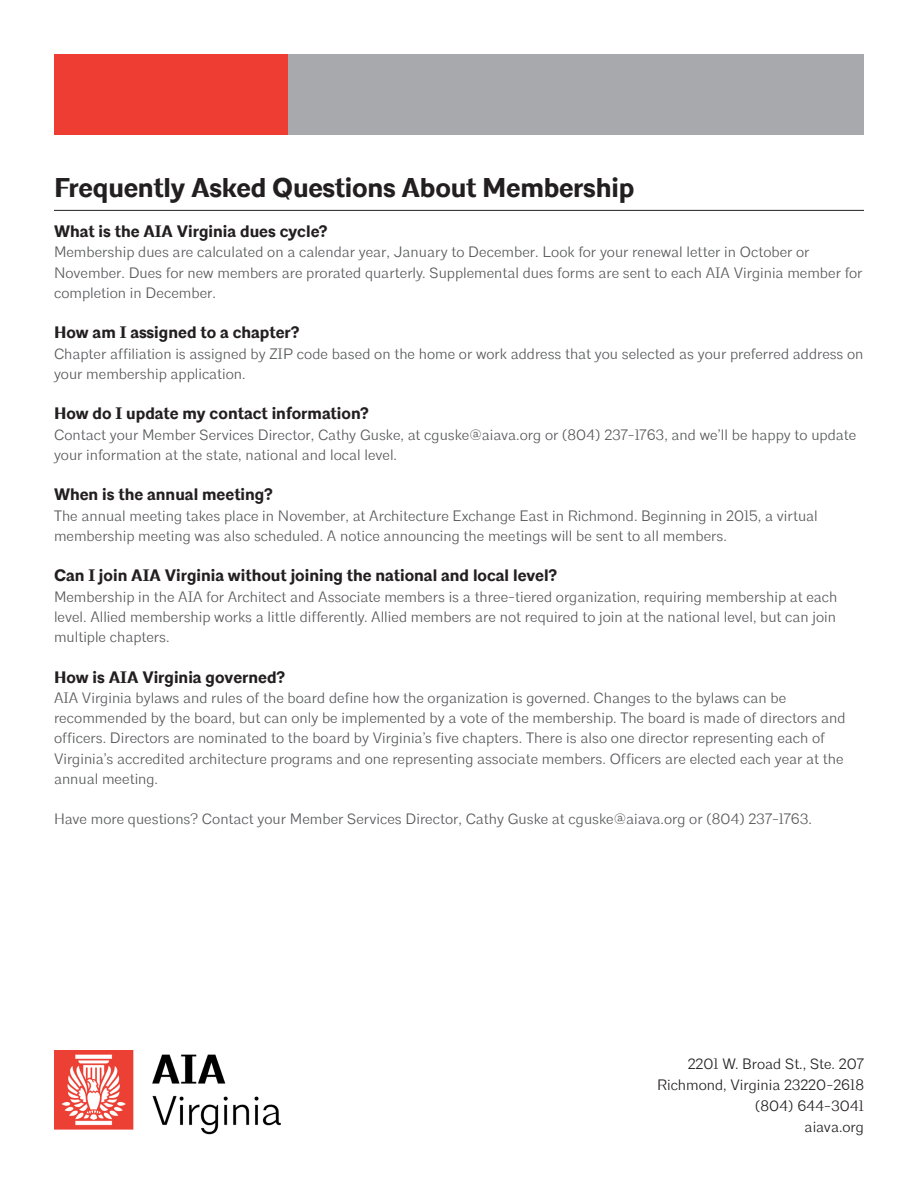
<style>
.page{position:relative;width:918px;height:1188px;background:#fff}
.page>*{position:absolute;margin:0;border:0;box-sizing:border-box;transform-origin:0 0}
.t1{font:700 27px "Architype";letter-spacing:-.01em;color:#231f20}
.t2{font:700 16.5px "Architype";color:#231f20}
.t3{font:300 15px/20.2px "Architype";color:#57585a}
.t4{font:300 15px/21px "Architype";color:#231f20;text-align:right}
</style>
<div class="page">
<hr style="left:54px;top:210px;width:810px;height:1px;background:#231f20">
<div style="left:288px;top:54px;width:576px;height:81px;background:#a8a9ad"></div>
<div style="left:54px;top:54px;width:234px;height:81px;background:#ee3e34"></div>
<img style="left:54px;top:1050px;width:227px;height:85px">
<p class="t1" style="left:54px;top:171px;width:582px">Frequently Asked Questions About Membership</p>
<p class="t2" style="left:54px;top:221px;width:275px">What is the AIA Virginia dues cycle?</p>
<p class="t3" style="left:54px;top:242px;width:810px">Membership dues are calculated on a calendar year, January to December. Look for your renewal letter in October or<br>November. Dues for new members are prorated quarterly. Supplemental dues forms are sent to each AIA Virginia member for completion in December.</p>
<p class="t2" style="left:54px;top:323px;width:247px">How am I assigned to a chapter?</p>
<p class="t3" style="left:54px;top:343px;width:811px">Chapter affiliation is assigned by ZIP code based on the home or work address that you selected as your preferred address on your membership application.</p>
<p class="t2" style="left:54px;top:404px;width:316px">How do I update my contact information?</p>
<p class="t3" style="left:54px;top:424px;width:804px">Contact your Member Services Director, Cathy Guske, at cguske@aiava.org or (804) 237-1763, and we’ll be happy to update your information at the state, national and local level.</p>
<p class="t2" style="left:54px;top:485px;width:220px">When is the annual meeting?</p>
<p class="t3" style="left:54px;top:505px;width:765px">The annual meeting takes place in November, at Architecture Exchange East in Richmond. Beginning in 2015, a virtual membership meeting was also scheduled. A notice announcing the meetings will be sent to all members.</p>
<p class="t2" style="left:54px;top:566px;width:504px">Can I join AIA Virginia without joining the national and local level?</p>
<p class="t3" style="left:54px;top:586px;width:785px;text-align:justify">Membership in the AIA for Architect and Associate members is a three-tiered organization, requiring membership at each level. Allied membership works a little differently. Allied members are not required to join at the national level, but can join multiple chapters.</p>
<p class="t2" style="left:54px;top:667px;width:232px">How is AIA Virginia governed?</p>
<p class="t3" style="left:54px;top:688px;width:793px">AIA Virginia bylaws and rules of the board define how the organization is governed. Changes to the bylaws can be recommended by the board, but can only be implemented by a vote of the membership. The board is made of directors and officers. Directors are nominated to the board by Virginia’s five chapters. There is also one director representing each of Virginia’s accredited architecture programs and one representing associate members. Officers are elected each year at the annual meeting.</p>
<p class="t3" style="left:54px;top:809px;width:760px">Have more questions? Contact your Member Services Director, Cathy Guske at cguske@aiava.org or (804) 237-1763.</p>
<p class="t4" style="left:688px;top:1054px;width:178px">2201 W. Broad St., Ste. 207</p>
<p class="t4" style="left:657px;top:1075px;width:208px">Richmond, Virginia 23220-2618</p>
<p class="t4" style="left:755px;top:1096px;width:110px">(804) 644-3041 aiava.org</p>
</div>
